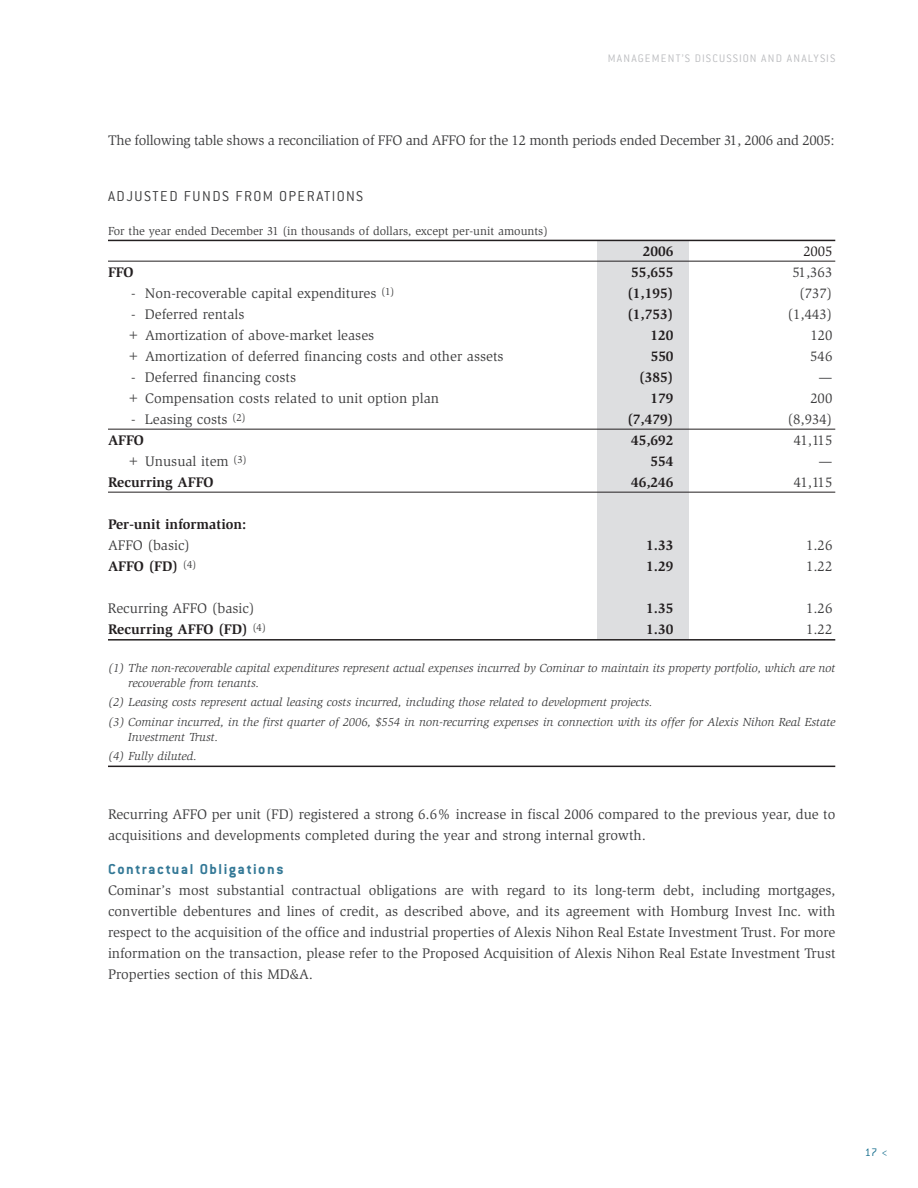
<style>
.page{position:relative;width:918px;height:1188px;background:#fff}
.page>*{position:absolute;margin:0;border:0;box-sizing:border-box;transform-origin:0 0}
.t1{font:300 15.75px "Conduit ITC";letter-spacing:.095em;color:#3e3e3f}
.t2{font:700 15.75px "Conduit ITC";letter-spacing:.1em;color:#337896}
.t3{font:14.25px/21px "Slimbach";color:#3e3e3f}
.t4{font:700 14.25px "Slimbach";color:#231f20}
.t5{font:14.25px "Slimbach";color:#231f20}
.t6{font:italic 12px/19.5px "Slimbach";color:#3e3e3f}
.t7{font:12px "Slimbach";color:#3e3e3f}
.t8{font:300 12px "Conduit ITC";letter-spacing:.1em;color:#bcbdc0}
.t9{font:300 12px "Conduit ITC";color:#186f8e}
</style>
<div class="page">
<div style="left:597px;top:241px;width:92px;height:399px;background:#dddee0"></div>
<hr style="left:108px;top:240px;width:727px;height:1px;background:#231f20">
<hr style="left:108px;top:261px;width:727px;height:1px;background:#231f20">
<hr style="left:108px;top:429px;width:727px;height:1px;background:#231f20">
<hr style="left:108px;top:492px;width:727px;height:1px;background:#231f20">
<hr style="left:108px;top:639px;width:727px;height:2px;background:#231f20">
<hr style="left:108px;top:766px;width:727px;height:1px;background:#231f20">
<p class="t8" style="left:608px;top:54px;width:229px">MANAGEMENT’S DISCUSSION AND ANALYSIS</p>
<p class="t3" style="left:108px;top:131px;width:728px">The following table shows a reconciliation of FFO and AFFO for the 12 month periods ended December 31, 2006 and 2005:</p>
<p class="t1" style="left:108px;top:191px;width:257px">ADJUSTED FUNDS FROM OPERATIONS</p>
<p class="t7" style="left:108px;top:227px;width:442px">For the year ended December 31 (in thousands of dollars, except per-unit amounts)</p>
<p class="t4" style="left:643px;top:246px;width:32px">2006</p>
<p class="t5" style="left:803px;top:246px;width:31px">2005</p>
<p class="t4" style="left:108px;top:267px;width:27px">FFO</p>
<p class="t4" style="left:631px;top:267px;width:44px">55,655</p>
<p class="t3" style="left:793px;top:263px;width:41px">51,363</p>
<p class="t3" style="left:131px;top:284px;width:265px">- Non-recoverable capital expenditures <sup>(1)</sup></p>
<p class="t4" style="left:627px;top:288px;width:48px">(1,195)</p>
<p class="t3" style="left:799px;top:284px;width:35px">(737)</p>
<p class="t3" style="left:131px;top:305px;width:115px">- Deferred rentals</p>
<p class="t4" style="left:627px;top:309px;width:48px">(1,753)</p>
<p class="t3" style="left:788px;top:305px;width:46px">(1,443)</p>
<p class="t3" style="left:127px;top:326px;width:249px">+ Amortization of above-market leases</p>
<p class="t4" style="left:651px;top:330px;width:24px">120</p>
<p class="t3" style="left:811px;top:326px;width:23px">120</p>
<p class="t3" style="left:127px;top:347px;width:379px">+ Amortization of deferred financing costs and other assets</p>
<p class="t4" style="left:651px;top:351px;width:24px">550</p>
<p class="t3" style="left:810px;top:347px;width:24px">546</p>
<p class="t3" style="left:131px;top:368px;width:166px">- Deferred financing costs</p>
<p class="t4" style="left:639px;top:372px;width:36px">(385)</p>
<p class="t3" style="left:818px;top:368px;width:15px">—</p>
<p class="t3" style="left:127px;top:389px;width:314px">+ Compensation costs related to unit option plan</p>
<p class="t4" style="left:651px;top:393px;width:24px">179</p>
<p class="t3" style="left:811px;top:389px;width:23px">200</p>
<p class="t3" style="left:131px;top:410px;width:116px">- Leasing costs <sup>(2)</sup></p>
<p class="t4" style="left:627px;top:414px;width:48px">(7,479)</p>
<p class="t3" style="left:788px;top:410px;width:46px">(8,934)</p>
<p class="t4" style="left:108px;top:435px;width:37px">AFFO</p>
<p class="t4" style="left:631px;top:435px;width:44px">45,692</p>
<p class="t3" style="left:794px;top:431px;width:40px">41,115</p>
<p class="t3" style="left:127px;top:452px;width:122px">+ Unusual item <sup>(3)</sup></p>
<p class="t4" style="left:651px;top:456px;width:24px">554</p>
<p class="t3" style="left:818px;top:452px;width:15px">—</p>
<p class="t4" style="left:108px;top:477px;width:107px">Recurring AFFO</p>
<p class="t4" style="left:631px;top:477px;width:44px">46,246</p>
<p class="t3" style="left:794px;top:473px;width:40px">41,115</p>
<p class="t4" style="left:108px;top:519px;width:140px">Per-unit information:</p>
<p class="t3" style="left:108px;top:536px;width:84px">AFFO (basic)</p>
<p class="t4" style="left:646px;top:540px;width:29px">1.33</p>
<p class="t3" style="left:806px;top:536px;width:28px">1.26</p>
<p class="t4" style="left:108px;top:561px;width:90px">AFFO (FD) <sup>(4)</sup></p>
<p class="t4" style="left:646px;top:561px;width:29px">1.29</p>
<p class="t3" style="left:806px;top:557px;width:28px">1.22</p>
<p class="t3" style="left:108px;top:599px;width:148px">Recurring AFFO (basic)</p>
<p class="t4" style="left:646px;top:603px;width:29px">1.35</p>
<p class="t3" style="left:806px;top:599px;width:28px">1.26</p>
<p class="t4" style="left:108px;top:624px;width:160px">Recurring AFFO (FD) <sup>(4)</sup></p>
<p class="t4" style="left:646px;top:624px;width:29px">1.30</p>
<p class="t3" style="left:806px;top:620px;width:28px">1.22</p>
<p class="t6" style="left:128px;top:661px;width:709px;line-height:15px;text-indent:-20px">(1) The non-recoverable capital expenditures represent actual expenses incurred by Cominar to maintain its property portfolio, which are not recoverable from tenants.</p>
<p class="t6" style="left:108px;top:693px;width:729px">(2) Leasing costs represent actual leasing costs incurred, including those related to development projects.<br>(3) Cominar incurred, in the first quarter of 2006, $554 in non-recurring expenses in connection with its offer for Alexis Nihon Real Estate</p>
<p class="t6" style="left:108px;top:728px;width:112px;text-indent:20px">Investment Trust. (4) Fully diluted.</p>
<p class="t3" style="left:108px;top:805px;width:729px">Recurring AFFO per unit (FD) registered a strong 6.6% increase in fiscal 2006 compared to the previous year, due to acquisitions and developments completed during the year and strong internal growth.</p>
<p class="t2" style="left:108px;top:865px;width:177px">Contractual Obligations</p>
<p class="t3" style="left:108px;top:881px;width:729px;text-align:justify">Cominar’s most substantial contractual obligations are with regard to its long-term debt, including mortgages, convertible debentures and lines of credit, as described above, and its agreement with Homburg Invest Inc. with respect to the acquisition of the office and industrial properties of Alexis Nihon Real Estate Investment Trust. For more information on the transaction, please refer to the Proposed Acquisition of Alexis Nihon Real Estate Investment Trust Properties section of this MD&amp;A.</p>
<p class="t9" style="left:865px;top:1149px;width:24px">17 &lt;</p>
</div>
